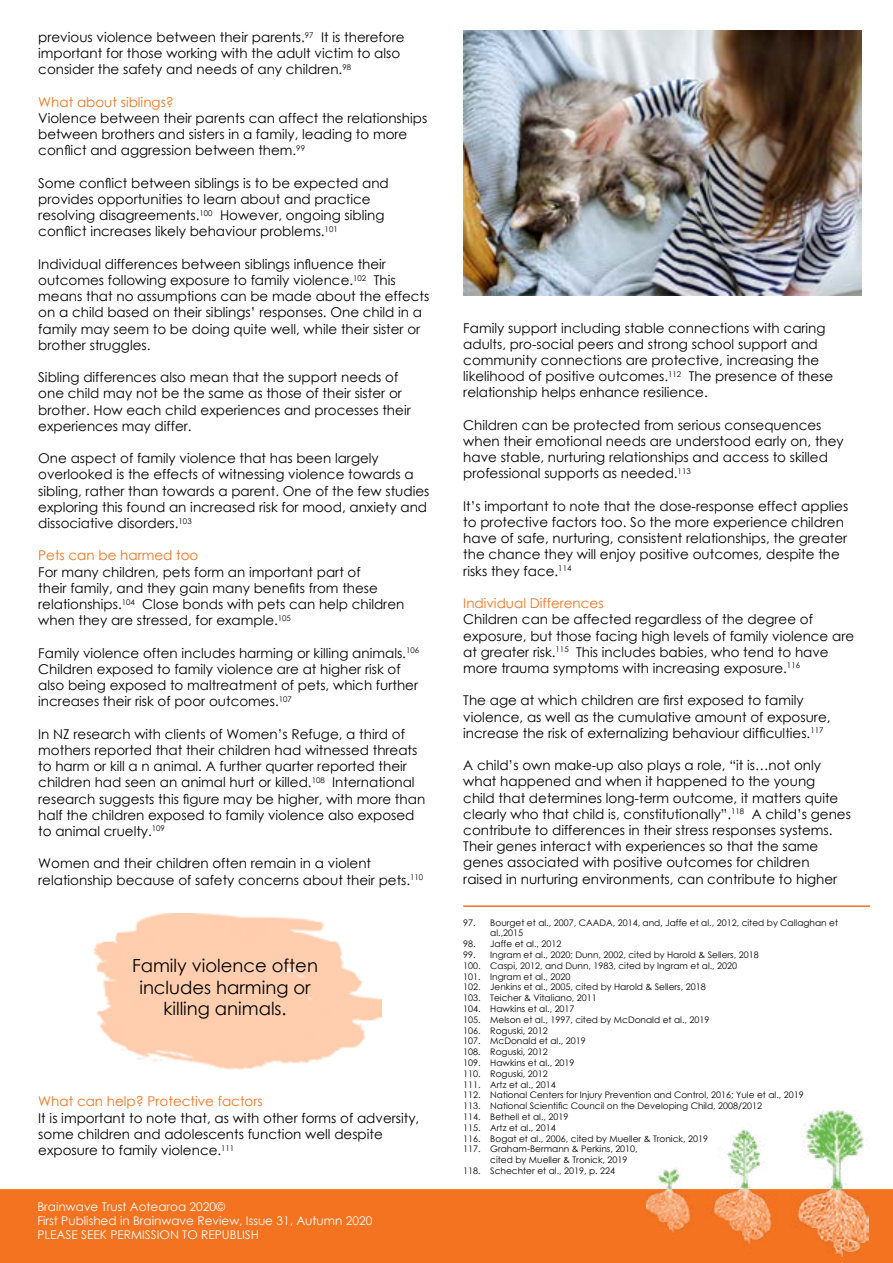
<style>
.page{position:relative;width:893px;height:1263px;background:#fff}
.page>*{position:absolute;margin:0;border:0;box-sizing:border-box;transform-origin:0 0}
.t1{font:18px/21.6px "Century Gothic";color:#000;text-align:center}
.t2{font:13.5px/16.2px "Century Gothic";color:#000}
.t3{font:13.5px "Century Gothic";color:#f47421}
.t4{font:12px/14.4px "Century Gothic";color:#fff}
.t5{font:9px/10.8px "Century Gothic";color:#000}
</style>
<div class="page">
<div style="left:0;top:1189px;width:893px;height:74px;background:#f47320"></div>
<hr style="left:463px;top:905px;width:407px;height:2px;background:#f47320">
<img style="left:93px;top:914px;width:288px;height:155px">
<img style="left:463px;top:30px;width:398px;height:265px">
<div style="left:37px;top:1202px;width:352px;height:45px;background:#f47320"></div>
<img style="left:646px;top:1110px;width:222px;height:146px">
<p class="t2" style="left:38px;top:29px;width:368px">previous violence between their parents.<sup>97</sup> It is therefore important for those working with the adult victim to also consider the safety and needs of any children.<sup>98</sup></p>
<p class="t3" style="left:38px;top:93px;width:137px">What about siblings?</p>
<p class="t2" style="left:38px;top:110px;width:390px">Violence between their parents can affect the relationships between brothers and sisters in a family, leading to more conflict and aggression between them.<sup>99</sup></p>
<p class="t2" style="left:38px;top:175px;width:352px">Some conflict between siblings is to be expected and provides opportunities to learn about and practice resolving disagreements.<sup>100</sup> However, ongoing sibling conflict increases likely behaviour problems.<sup>101</sup></p>
<p class="t2" style="left:38px;top:256px;width:393px">Individual differences between siblings influence their outcomes following exposure to family violence.<sup>102</sup> This means that no assumptions can be made about the effects on a child based on their siblings’ responses. One child in a family may seem to be doing quite well, while their sister or brother struggles.</p>
<p class="t2" style="left:38px;top:369px;width:374px">Sibling differences also mean that the support needs of one child may not be the same as those of their sister or brother. How each child experiences and processes their experiences may differ.</p>
<p class="t2" style="left:38px;top:450px;width:393px">One aspect of family violence that has been largely overlooked is the effects of witnessing violence towards a sibling, rather than towards a parent. One of the few studies exploring this found an increased risk for mood, anxiety and dissociative disorders.<sup>103</sup></p>
<p class="t3" style="left:38px;top:546px;width:162px">Pets can be harmed too</p>
<p class="t2" style="left:38px;top:563px;width:368px">For many children, pets form an important part of<br>their family, and they gain many benefits from these relationships.<sup>104</sup> Close bonds with pets can help children when they are stressed, for example.<sup>105</sup></p>
<p class="t2" style="left:38px;top:644px;width:382px">Family violence often includes harming or killing animals.<sup>106<br></sup>Children exposed to family violence are at higher risk of also being exposed to maltreatment of pets, which further increases their risk of poor outcomes.<sup>107</sup></p>
<p class="t2" style="left:38px;top:725px;width:388px">In NZ research with clients of Women’s Refuge, a third of mothers reported that their children had witnessed threats to harm or kill a n animal. A further quarter reported their children had seen an animal hurt or killed.<sup>108</sup> International research suggests this figure may be higher, with more than half the children exposed to family violence also exposed to animal cruelty.<sup>109</sup></p>
<p class="t2" style="left:38px;top:855px;width:387px">Women and their children often remain in a violent relationship because of safety concerns about their pets.<sup>110</sup></p>
<h1 class="t1" style="left:132px;top:954px;width:187px">Family violence often includes harming or killing animals.</h1>
<p class="t3" style="left:38px;top:1092px;width:226px">What can help? Protective factors</p>
<p class="t2" style="left:38px;top:1109px;width:383px">It is important to note that, as with other forms of adversity, some children and adolescents function well despite exposure to family violence.<sup>111</sup></p>
<p class="t4" style="left:37px;top:1199px;width:336px">Brainwave Trust Aotearoa 2020©<br>First Published in Brainwave Review, Issue 31, Autumn 2020<br>PLEASE SEEK PERMISSION TO REPUBLISH</p>
<p class="t2" style="left:463px;top:319px;width:371px">Family support including stable connections with caring adults, pro-social peers and strong school support and community connections are protective, increasing the likelihood of positive outcomes.<sup>112</sup> The presence of these relationship helps enhance resilience.</p>
<p class="t2" style="left:463px;top:417px;width:382px">Children can be protected from serious consequences when their emotional needs are understood early on, they have stable, nurturing relationships and access to skilled professional supports as needed.<sup>113</sup></p>
<p class="t2" style="left:463px;top:498px;width:386px">It’s important to note that the dose-response effect applies to protective factors too. So the more experience children have of safe, nurturing, consistent relationships, the greater the chance they will enjoy positive outcomes, despite the risks they face.<sup>114</sup></p>
<p class="t3" style="left:463px;top:594px;width:142px">Individual Differences</p>
<p class="t2" style="left:463px;top:611px;width:392px">Children can be affected regardless of the degree of exposure, but those facing high levels of family violence are at greater risk.<sup>115</sup> This includes babies, who tend to have more trauma symptoms with increasing exposure.<sup>116</sup></p>
<p class="t2" style="left:463px;top:692px;width:369px">The age at which children are first exposed to family violence, as well as the cumulative amount of exposure, increase the risk of externalizing behaviour difficulties.<sup>117</sup></p>
<p class="t2" style="left:463px;top:757px;width:389px">A child’s own make-up also plays a role, “it is…not only what happened and when it happened to the young<br>child that determines long-term outcome, it matters quite clearly who that child is, constitutionally”.<sup>118</sup> A child’s genes contribute to differences in their stress responses systems.<br>Their genes interact with experiences so that the same genes associated with positive outcomes for children raised in nurturing environments, can contribute to higher</p>
<p class="t5" style="left:490px;top:917px;width:349px;text-indent:-27px">97. Bourget et al., 2007, CAADA, 2014, and, Jaffe et al., 2012, cited by Callaghan et al.,2015</p>
<p class="t5" style="left:463px;top:938px;width:100px">98. Jaffe et al., 2012</p>
<p class="t5" style="left:463px;top:949px;width:297px">99. Ingram et al., 2020; Dunn, 2002, cited by Harold &amp; Sellers, 2018</p>
<p class="t5" style="left:463px;top:960px;width:275px">100. Caspi, 2012, and Dunn, 1983, cited by Ingram et al., 2020</p>
<p class="t5" style="left:463px;top:971px;width:109px">101. Ingram et al., 2020</p>
<p class="t5" style="left:463px;top:981px;width:244px">102. Jenkins et al., 2005, cited by Harold &amp; Sellers, 2018</p>
<p class="t5" style="left:463px;top:992px;width:135px">103. Teicher &amp; Vitaliano, 2011</p>
<p class="t5" style="left:463px;top:1003px;width:113px">104. Hawkins et al., 2017</p>
<p class="t5" style="left:463px;top:1014px;width:248px">105. Melson et al., 1997, cited by McDonald et al., 2019</p>
<p class="t5" style="left:463px;top:1025px;width:86px">106. Roguski, 2012</p>
<p class="t5" style="left:463px;top:1035px;width:124px">107. McDonald et al., 2019</p>
<p class="t5" style="left:463px;top:1046px;width:86px">108. Roguski, 2012</p>
<p class="t5" style="left:463px;top:1057px;width:113px">109. Hawkins et al., 2019</p>
<p class="t5" style="left:463px;top:1068px;width:86px">110. Roguski, 2012</p>
<p class="t5" style="left:463px;top:1079px;width:94px">111. Artz et al., 2014</p>
<p class="t5" style="left:463px;top:1089px;width:342px">112. National Centers for Injury Prevention and Control, 2016; Yule et al., 2019</p>
<p class="t5" style="left:463px;top:1100px;width:300px">113. National Scientific Council on the Developing Child, 2008/2012</p>
<p class="t5" style="left:463px;top:1111px;width:107px">114. Bethell et al., 2019</p>
<p class="t5" style="left:463px;top:1122px;width:94px">115. Artz et al., 2014</p>
<p class="t5" style="left:463px;top:1133px;width:246px">116. Bogat et al., 2006, cited by Mueller &amp; Tronick, 2019</p>
<p class="t5" style="left:463px;top:1143px;width:176px">117. Graham-Bermann &amp; Perkins, 2010,</p>
<p class="t5" style="left:490px;top:1154px;width:139px">cited by Mueller &amp; Tronick, 2019</p>
<p class="t5" style="left:463px;top:1165px;width:153px">118. Schechter et al., 2019, p. 224</p>
</div>
